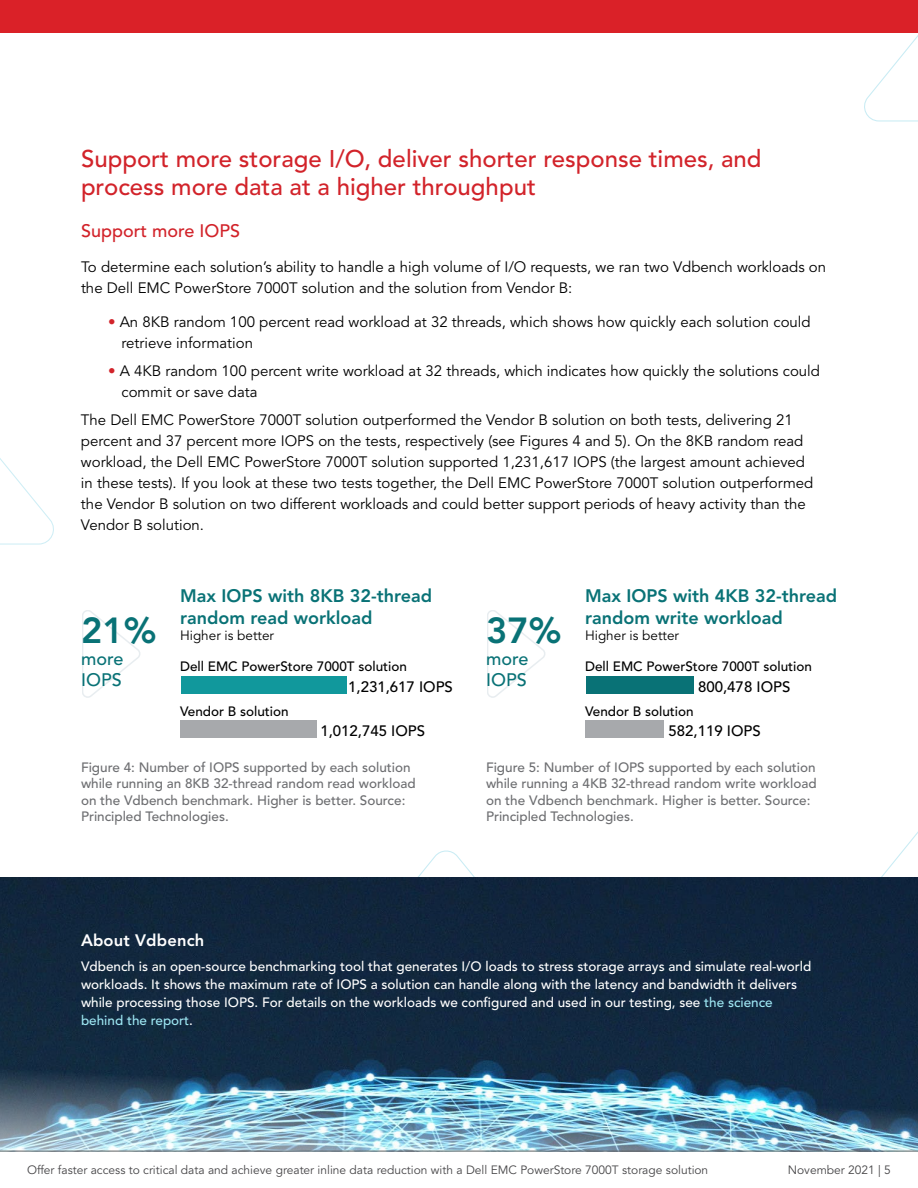
<style>
.page{position:relative;width:918px;height:1188px;background:#fff}
.page>*{position:absolute;margin:0;border:0;box-sizing:border-box;transform-origin:0 0}
.t1{font:800 36px "Avenir LT Pro";color:#097276}
.t2{font:500 24px/28.8px "Avenir LT Pro";color:#d2232a}
.t3{font:800 18px/21.6px "Avenir LT Pro";color:#097276}
.t4{font:500 18px/21.6px "Avenir LT Pro";color:#097276}
.t5{font:500 18px "Avenir LT Pro";color:#d2232a}
.t6{font:800 16.5px "Avenir LT Pro";letter-spacing:.01em;color:#fff}
.t7{font:15px/21px "Avenir LT Pro";color:#000}
.t8{font:500 15px "Avenir LT Pro";color:#000}
.t9{font:500 13.5px/16.2px "Avenir LT Pro";color:#6d6e71}
.t10{font:500 13.5px/18px "Avenir LT Pro";color:#fff}
.t11{font:500 13.5px "Avenir LT Pro";color:#000}
.t12{font:13.5px "Avenir LT Pro";color:#000}
.t13{font:12px "Avenir LT Pro";color:#464547}
.s1{color:#d2232a}
.s2{color:#9de6f2}
</style>
<div class="page">
<svg style="left:0;top:458px;width:54px;height:87px"></svg>
<svg style="left:862px;top:32px;width:56px;height:90px"></svg>
<svg style="left:862px;top:831px;width:56px;height:47px"></svg>
<svg style="left:322px;top:850px;width:248px;height:28px"></svg>
<img style="left:0;top:878px;width:918px;height:273px">
<div style="left:181px;top:676px;width:166px;height:18px;background:#11989c"></div>
<div style="left:181px;top:720px;width:136px;height:18px;background:#a7a9ac"></div>
<svg style="left:82px;top:610px;width:58px;height:87px"></svg>
<div style="left:586px;top:676px;width:108px;height:18px;background:#097276"></div>
<div style="left:586px;top:720px;width:78px;height:18px;background:#a7a9ac"></div>
<svg style="left:487px;top:610px;width:58px;height:87px"></svg>
<hr style="left:0;top:1151px;width:918px;height:1px;background:#616264">
<div style="left:0;top:0;width:918px;height:32px;background:#da2128"></div>
<h2 class="t2" style="left:81px;top:144px;width:682px">Support more storage I/O, deliver shorter response times, and process more data at a higher throughput</h2>
<p class="t5" style="left:81px;top:220px;width:161px">Support more IOPS</p>
<p class="t7" style="left:81px;top:256px;width:747px">To determine each solution’s ability to handle a high volume of I/O requests, we ran two Vdbench workloads on the Dell EMC PowerStore 7000T solution and the solution from Vendor B:</p>
<p class="t7" style="left:122px;top:312px;width:691px;text-indent:-14px"><span class="s1">•</span> An 8KB random 100 percent read workload at 32 threads, which shows how quickly each solution could retrieve information</p>
<p class="t7" style="left:122px;top:361px;width:700px;text-indent:-14px"><span class="s1">•</span> A 4KB random 100 percent write workload at 32 threads, which indicates how quickly the solutions could commit or save data</p>
<p class="t7" style="left:81px;top:409px;width:734px">The Dell EMC PowerStore 7000T solution outperformed the Vendor B solution on both tests, delivering 21 percent and 37 percent more IOPS on the tests, respectively (see Figures 4 and 5). On the 8KB random read workload, the Dell EMC PowerStore 7000T solution supported 1,231,617 IOPS (the largest amount achieved in these tests). If you look at these two tests together, the Dell EMC PowerStore 7000T solution outperformed the Vendor B solution on two different workloads and could better support periods of heavy activity than the Vendor B solution.</p>
<h1 class="t1" style="left:81px;top:609px;width:77px">21%</h1>
<p class="t3" style="left:180px;top:585px;width:254px">Max IOPS with 8KB 32-thread random read workload</p>
<p class="t12" style="left:180px;top:627px;width:95px">Higher is better</p>
<h1 class="t1" style="left:486px;top:609px;width:77px">37%</h1>
<p class="t3" style="left:585px;top:585px;width:253px">Max IOPS with 4KB 32-thread random write workload</p>
<p class="t12" style="left:585px;top:627px;width:95px">Higher is better</p>
<p class="t4" style="left:81px;top:648px;width:44px">more<br>IOPS</p>
<p class="t11" style="left:180px;top:658px;width:228px">Dell EMC PowerStore 7000T solution</p>
<p class="t8" style="left:348px;top:678px;width:106px">1,231,617 IOPS</p>
<p class="t8" style="left:320px;top:722px;width:106px">1,012,745 IOPS</p>
<p class="t11" style="left:180px;top:704px;width:110px">Vendor B solution</p>
<p class="t4" style="left:486px;top:648px;width:44px">more<br>IOPS</p>
<p class="t11" style="left:585px;top:658px;width:228px">Dell EMC PowerStore 7000T solution</p>
<p class="t8" style="left:698px;top:678px;width:94px">800,478 IOPS</p>
<p class="t8" style="left:669px;top:722px;width:94px">582,119 IOPS</p>
<p class="t11" style="left:585px;top:704px;width:110px">Vendor B solution</p>
<p class="t9" style="left:81px;top:760px;width:336px">Figure 4: Number of IOPS supported by each solution while running an 8KB 32-thread random read workload on the Vdbench benchmark. Higher is better. Source:<br>Principled Technologies.</p>
<p class="t9" style="left:486px;top:760px;width:332px">Figure 5: Number of IOPS supported by each solution while running a 4KB 32-thread random write workload on the Vdbench benchmark. Higher is better. Source:<br>Principled Technologies.</p>
<p class="t6" style="left:81px;top:930px;width:125px">About Vdbench</p>
<p class="t10" style="left:81px;top:957px;width:732px">Vdbench is an open-source benchmarking tool that generates I/O loads to stress storage arrays and simulate real-world workloads. It shows the maximum rate of IOPS a solution can handle along with the latency and bandwidth it delivers while processing those IOPS. For details on the workloads we configured and used in our testing, see <span class="s2">the science behind the report</span>.</p>
<p class="t13" style="left:27px;top:1163px;width:683px">Offer faster access to critical data and achieve greater inline data reduction with a Dell EMC PowerStore 7000T storage solution</p>
<p class="t13" style="left:788px;top:1163px;width:105px">November 2021 | 5</p>
</div>
